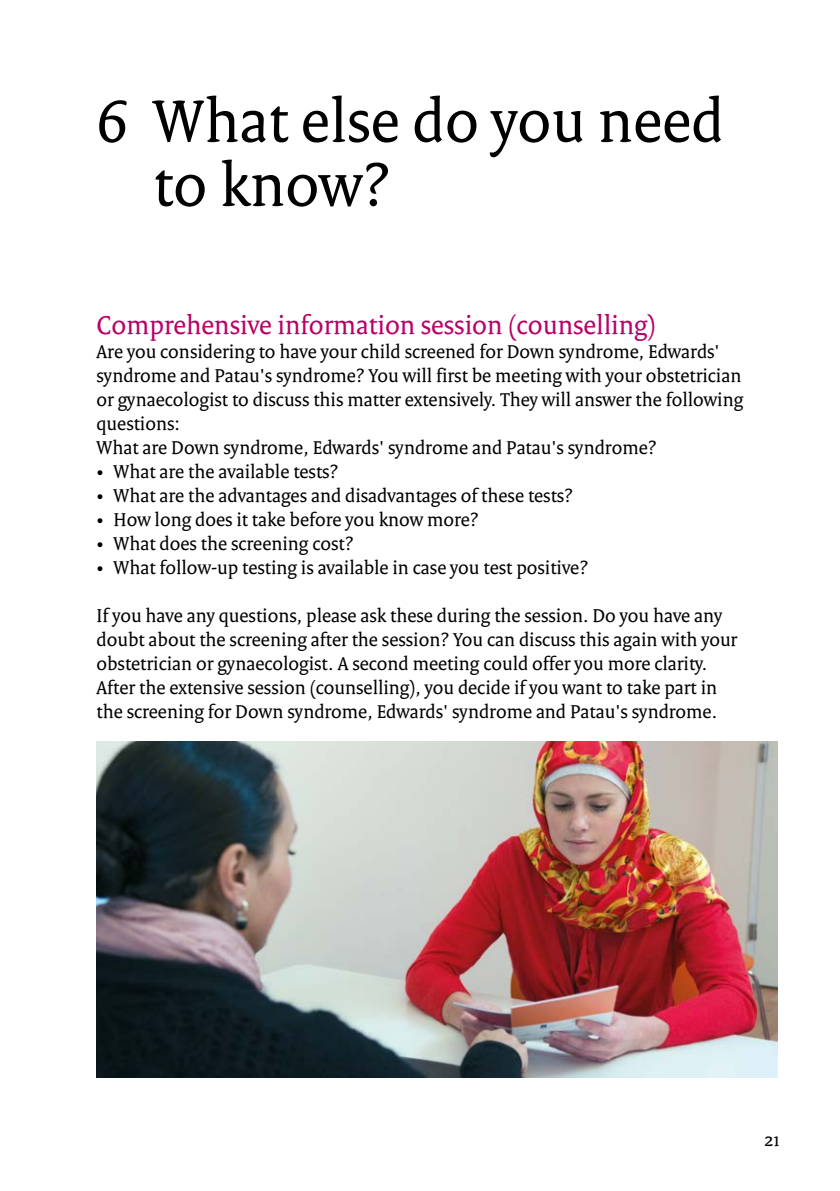
<style>
.page{position:relative;width:840px;height:1191px;background:#fff}
.page>*{position:absolute;margin:0;border:0;box-sizing:border-box;transform-origin:0 0}
.H1_03_RIVM_Hoofdstuk{font:64px/64px "Rijksoverheid Serif";color:#000}
.H2_05_RIVM_Paragraaf{font:28px "Rijksoverheid Serif";color:#b90066}
.P_10_RIVM_Broodtekst{font:20px/24px "Rijksoverheid Serif";color:#000}
</style>
<div class="page">
<img style="left:96px;top:742px;width:681px;height:336px">
<p class="H1_03_RIVM_Hoofdstuk" style="left:153px;top:89px;width:571px;text-indent:-57px">6 What else do you need to know?</p>
<p class="H2_05_RIVM_Paragraaf" style="left:96px;top:308px;width:560px">Comprehensive information session (counselling)</p>
<p class="P_10_RIVM_Broodtekst" style="left:96px;top:339px;width:647px">Are you considering to have your child screened for Down syndrome, Edwards' syndrome and Patau's syndrome? You will first be meeting with your obstetrician or gynaecologist to discuss this matter extensively. They will answer the following questions:</p>
<p class="P_10_RIVM_Broodtekst" style="left:96px;top:435px;width:561px">What are Down syndrome, Edwards' syndrome and Patau's syndrome?</p>
<p class="P_10_RIVM_Broodtekst" style="left:96px;top:459px;width:243px">• What are the available tests?</p>
<p class="P_10_RIVM_Broodtekst" style="left:96px;top:483px;width:478px">• What are the advantages and disadvantages of these tests?</p>
<p class="P_10_RIVM_Broodtekst" style="left:96px;top:507px;width:383px">• How long does it take before you know more?</p>
<p class="P_10_RIVM_Broodtekst" style="left:96px;top:531px;width:258px">• What does the screening cost?</p>
<p class="P_10_RIVM_Broodtekst" style="left:96px;top:555px;width:493px">• What follow-up testing is available in case you test positive?</p>
<p class="P_10_RIVM_Broodtekst" style="left:96px;top:603px;width:642px">If you have any questions, please ask these during the session. Do you have any doubt about the screening after the session? You can discuss this again with your obstetrician or gynaecologist. A second meeting could offer you more clarity.<br>After the extensive session (counselling), you decide if you want to take part in the screening for Down syndrome, Edwards' syndrome and Patau's syndrome.</p>
<p class="P_10_RIVM_Broodtekst" style="left:764px;top:1127px;width:17px">21</p>
</div>
